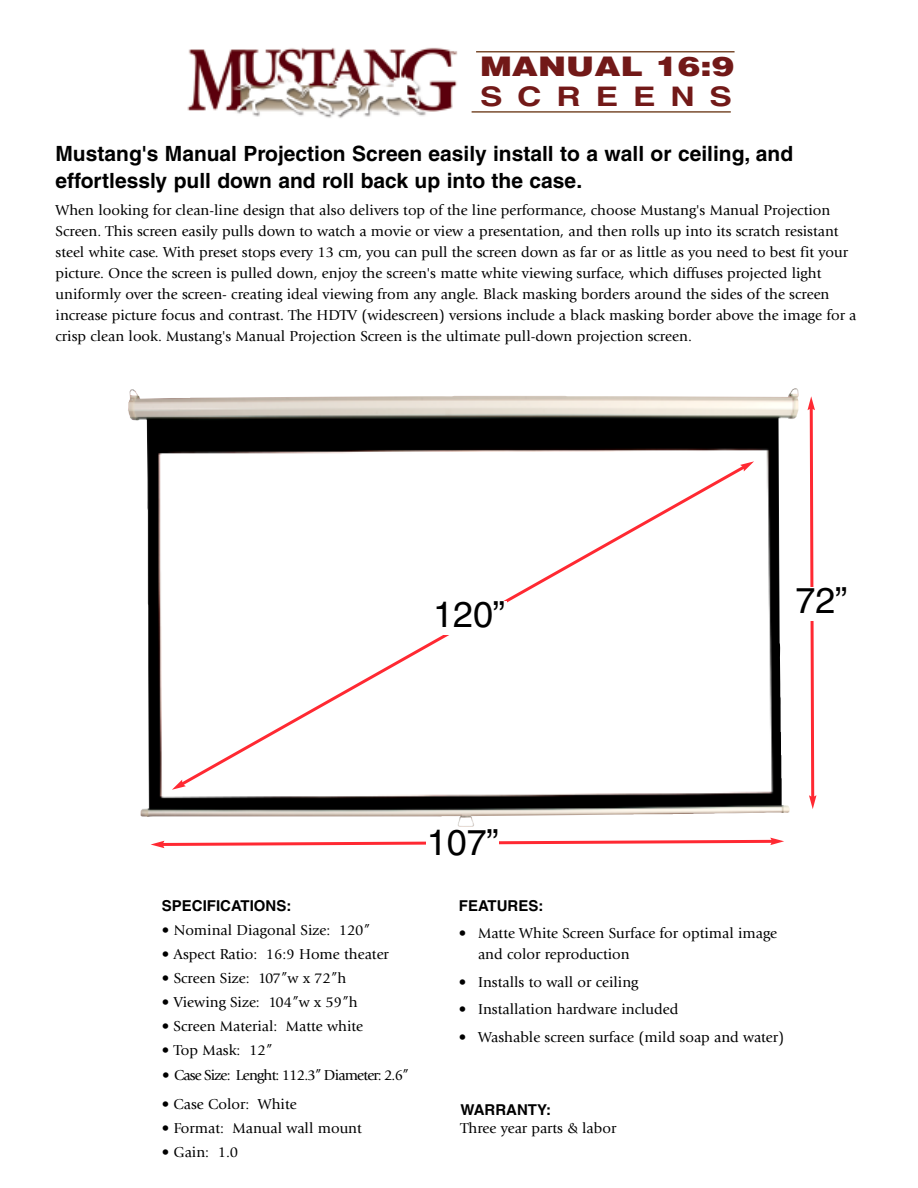
<style>
.page{position:relative;width:918px;height:1188px;background:#fff}
.page>*{position:absolute;margin:0;border:0;box-sizing:border-box;transform-origin:0 0}
.t1{font:36px "Helvetica";color:#000}
.t2{font:900 27px "Helvetica";color:#721918;scale:1.25 1}
.t3{font:700 27px "Helvetica";letter-spacing:.44em;color:#721918;scale:1.25 1}
.t4{font:700 21px/27px "Helvetica";color:#000}
.t5{font:15px/21px "Giovanni";color:#000}
.t6{font:15px "Giovanni";letter-spacing:-.055em;color:#000}
.t7{font:700 15px "Helvetica";color:#000}
</style>
<div class="page">
<img style="left:128px;top:388px;width:671px;height:439px">
<img style="left:187px;top:47px;width:271px;height:71px">
<svg style="left:178px;top:463px;width:570px;height:325px"></svg>
<svg style="left:172px;top:780px;width:14px;height:10px"></svg>
<svg style="left:740px;top:461px;width:14px;height:10px"></svg>
<div style="left:432px;top:601px;width:74px;height:33px;background:#fff"></div>
<hr style="left:472px;top:111px;width:259px;height:2px;background:#7a4d2f">
<hr style="left:476px;top:51px;width:259px;height:1px;background:#7a4d2f">
<svg style="left:151px;top:838px;width:633px;height:10px"></svg>
<div style="left:427px;top:829px;width:72px;height:34px;background:#fff"></div>
<svg style="left:808px;top:396px;width:8px;height:413px"></svg>
<div style="left:783px;top:587px;width:77px;height:34px;background:#fff"></div>
<h2 class="t2" style="left:480px;top:49px;width:205px">MANUAL 16:9</h2>
<h2 class="t3" style="left:480px;top:80px;width:203px">SCREENS</h2>
<h3 class="t4" style="left:56px;top:139px;width:739px">Mustang's Manual Projection Screen easily install to a wall or ceiling, and effortlessly pull down and roll back up into the case.</h3>
<p class="t5" style="left:56px;top:200px;width:802px">When looking for clean-line design that also delivers top of the line performance, choose Mustang's Manual Projection Screen. This screen easily pulls down to watch a movie or view a presentation, and then rolls up into its scratch resistant steel white case. With preset stops every 13 cm, you can pull the screen down as far or as little as you need to best fit your picture. Once the screen is pulled down, enjoy the screen's matte white viewing surface, which diffuses projected light uniformly over the screen- creating ideal viewing from any angle. Black masking borders around the sides of the screen increase picture focus and contrast. The HDTV (widescreen) versions include a black masking border above the image for a crisp clean look. Mustang's Manual Projection Screen is the ultimate pull-down projection screen.</p>
<h1 class="t1" style="left:433px;top:593px;width:74px">120”</h1>
<h1 class="t1" style="left:795px;top:579px;width:54px">72”</h1>
<p class="t7" style="left:162px;top:896px;width:131px">SPECIFICATIONS:</p>
<p class="t5" style="left:162px;top:919px;width:210px">• Nominal Diagonal Size: 120”</p>
<p class="t5" style="left:162px;top:943px;width:228px">• Aspect Ratio: 16:9 Home theater</p>
<p class="t5" style="left:162px;top:967px;width:186px">• Screen Size: 107”w x 72”h</p>
<p class="t5" style="left:162px;top:991px;width:197px">• Viewing Size: 104”w x 59”h</p>
<p class="t5" style="left:162px;top:1015px;width:203px">• Screen Material: Matte white</p>
<p class="t5" style="left:162px;top:1039px;width:112px">• Top Mask: 12”</p>
<p class="t5" style="left:162px;top:1093px;width:136px">• Case Color: White</p>
<p class="t5" style="left:162px;top:1117px;width:202px">• Format: Manual wall mount</p>
<p class="t5" style="left:162px;top:1141px;width:78px">• Gain: 1.0</p>
<p class="t6" style="left:162px;top:1067px;width:248px">• Case Size: Lenght: 112.3” Diameter: 2.6”</p>
<h1 class="t1" style="left:427px;top:821px;width:74px">107”</h1>
<p class="t7" style="left:459px;top:896px;width:86px">FEATURES:</p>
<p class="t5" style="left:478px;top:923px;width:301px;text-indent:-19px">• Matte White Screen Surface for optimal image and color reproduction</p>
<p class="t5" style="left:459px;top:971px;width:181px">• Installs to wall or ceiling</p>
<p class="t5" style="left:459px;top:999px;width:221px">• Installation hardware included</p>
<p class="t5" style="left:459px;top:1026px;width:327px">• Washable screen surface (mild soap and water)</p>
<p class="t7" style="left:460px;top:1100px;width:92px">WARRANTY:</p>
<p class="t5" style="left:460px;top:1118px;width:157px">Three year parts &amp; labor</p>
</div>
